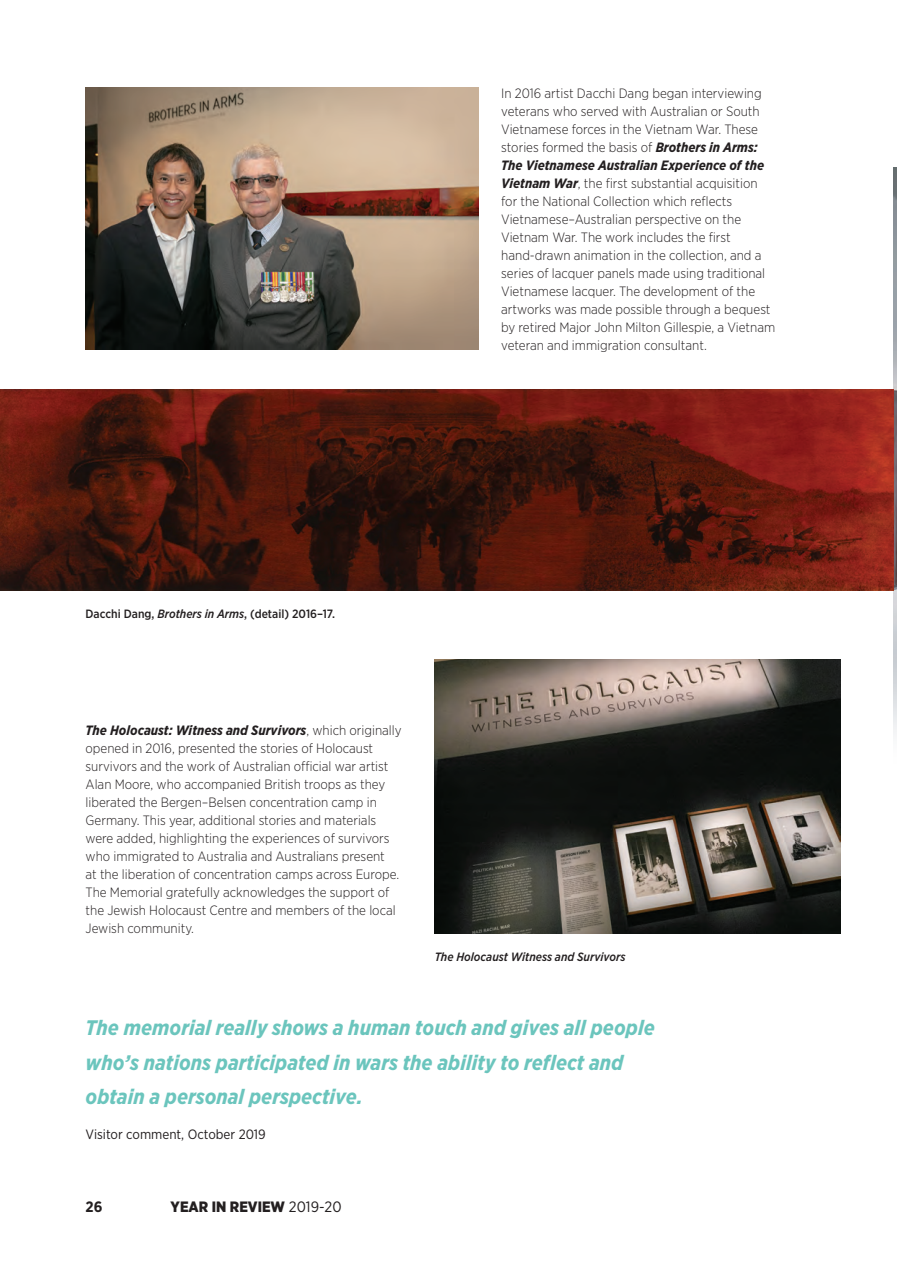
<style>
.page{position:relative;width:897px;height:1267px;background:#fff}
.page>*{position:absolute;margin:0;border:0;box-sizing:border-box;transform-origin:0 0}
.t1{font:italic 700 21px/34.5px "Gotham Narrow";color:#6bc5bd}
.t2{font:900 15px "Gotham Narrow";color:#231f20}
.t3{font:700 15px "Gotham Narrow";color:#231f20}
.t4{font:300 13.5px/18px "Gotham Narrow";color:#231f20}
.t5{font:13.5px "Gotham Narrow";color:#231f20}
.t6{font:500 12px "Gotham Narrow";color:#231f20}
.t7{font:italic 500 12px "Gotham Narrow";color:#231f20}
.s1{font-weight:700;font-style:italic}
.s2{font-style:italic}
.s3{font-weight:400}
</style>
<div class="page">
<img style="left:893px;top:167px;width:4px;height:568px">
<img style="left:86px;top:87px;width:393px;height:262px">
<img style="left:0;top:389px;width:893px;height:201px">
<img style="left:435px;top:659px;width:405px;height:274px">
<p class="t4" style="left:501px;top:84px;width:276px">In 2016 artist Dacchi Dang began interviewing veterans who served with Australian or South Vietnamese forces in the Vietnam War. These stories formed the basis of <span class="s1">Brothers in Arms:<br>The Vietnamese Australian Experience of the Vietnam War</span>, the first substantial acquisition for the National Collection which reflects Vietnamese–Australian perspective on the Vietnam War. The work includes the first hand-drawn animation in the collection, and a series of lacquer panels made using traditional Vietnamese lacquer. The development of the artworks was made possible through a bequest by retired Major John Milton Gillespie, a Vietnam veteran and immigration consultant.</p>
<p class="t6" style="left:86px;top:607px;width:251px">Dacchi Dang, <span class="s2">Brothers in Arms</span>, (detail) 2016–17.</p>
<p class="t4" style="left:86px;top:721px;width:318px"><span class="s1">The Holocaust: Witness and Survivors</span>, which originally opened in 2016, presented the stories of Holocaust survivors and the work of Australian official war artist Alan Moore, who accompanied British troops as they liberated the Bergen–Belsen concentration camp in Germany. This year, additional stories and materials were added, highlighting the experiences of survivors who immigrated to Australia and Australians present<br>at the liberation of concentration camps across Europe.<br>The Memorial gratefully acknowledges the support of the Jewish Holocaust Centre and members of the local Jewish community.</p>
<p class="t7" style="left:435px;top:949px;width:192px">The Holocaust Witness and Survivors</p>
<h1 class="t1" style="left:86px;top:1010px;width:571px">The memorial really shows a human touch and gives all people who’s nations participated in wars the ability to reflect and obtain a personal perspective.</h1>
<p class="t5" style="left:86px;top:1126px;width:182px">Visitor comment, October 2019</p>
<p class="t3" style="left:86px;top:1197px;width:18px">26</p>
<p class="t2" style="left:171px;top:1197px;width:172px">YEAR IN REVIEW <span class="s3">2019-20</span></p>
</div>
